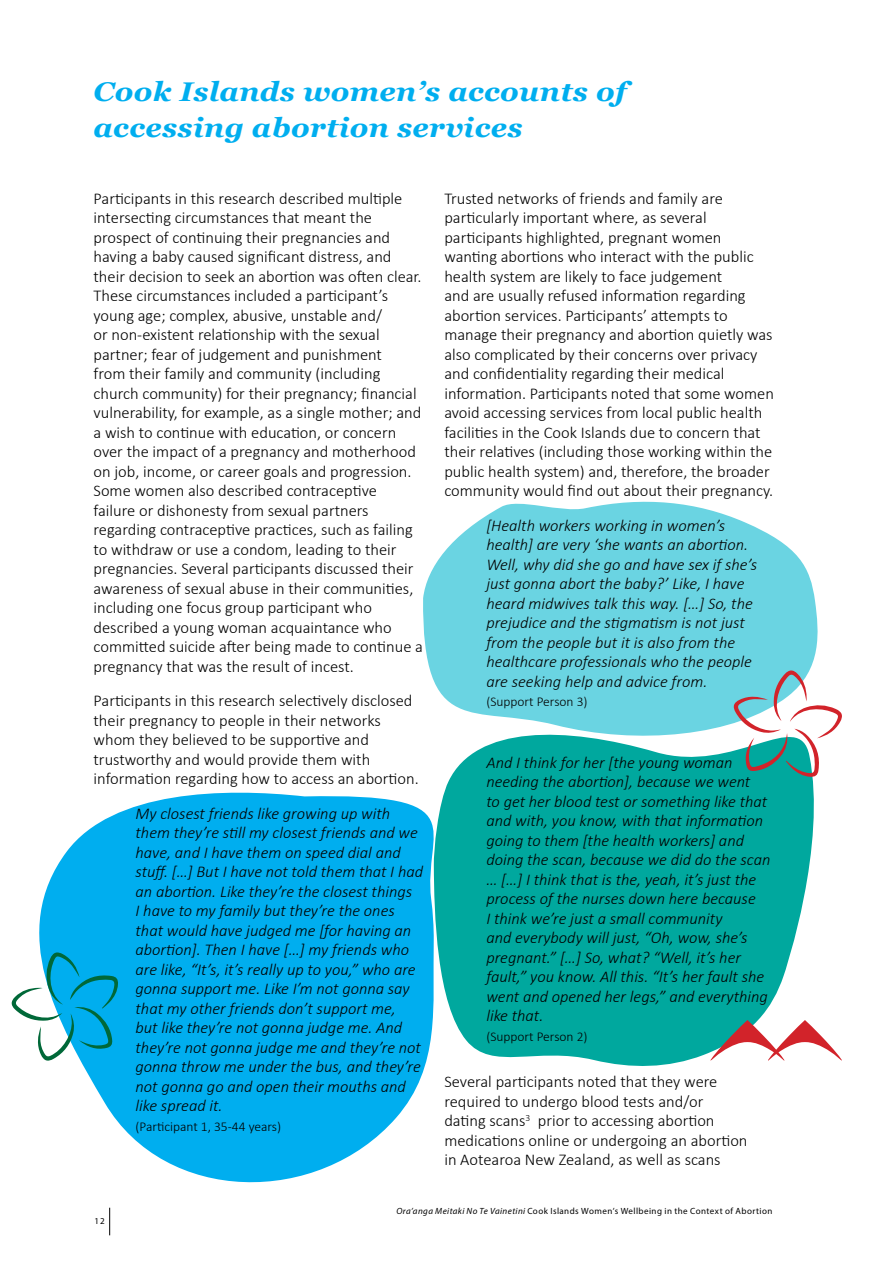
<style>
.page{position:relative;width:893px;height:1263px;background:#fff}
.page>*{position:absolute;margin:0;border:0;box-sizing:border-box;transform-origin:0 0}
.t1{font:italic 700 27px/36px "Georgia";letter-spacing:.01em;color:#00aeef;scale:1.09 1}
.t2{font:300 16.5px/19.5px "Calibri";color:#000}
.t3{font:italic 300 16.5px/19.5px "Calibri";color:#000}
.t4{font:300 13.5px "Calibri";color:#000}
.t5{font:9px "Myriad Pro";letter-spacing:.05em;color:#000}
.s1{font-style:italic}
</style>
<div class="page">
<svg style="left:109px;top:1208px;width:1px;height:27px"></svg>
<svg style="left:39px;top:792px;width:395px;height:391px;fill:#00aeef"></svg>
<svg style="left:423px;top:501px;width:395px;height:204px;fill:#6ad4e2"></svg>
<svg style="left:434px;top:705px;width:380px;height:361px;fill:#00a89e"></svg>
<svg style="left:732px;top:669px;width:110px;height:108px"></svg>
<svg style="left:710px;top:1020px;width:132px;height:41px"></svg>
<svg style="left:11px;top:951px;width:107px;height:111px"></svg>
<h1 class="t1" style="left:94px;top:73px;width:490px">Cook Islands women’s accounts of accessing abortion services</h1>
<p class="t2" style="left:94px;top:188px;width:331px">Participants in this research described multiple intersecting circumstances that meant the prospect of continuing their pregnancies and having a baby caused significant distress, and their decision to seek an abortion was often clear.<br>These circumstances included a participant’s young age; complex, abusive, unstable and/<br>or non-existent relationship with the sexual partner; fear of judgement and punishment<br>from their family and community (including church community) for their pregnancy; financial vulnerability, for example, as a single mother; and a wish to continue with education, or concern over the impact of a pregnancy and motherhood on job, income, or career goals and progression.<br>Some women also described contraceptive<br>failure or dishonesty from sexual partners regarding contraceptive practices, such as failing to withdraw or use a condom, leading to their pregnancies. Several participants discussed their awareness of sexual abuse in their communities, including one focus group participant who described a young woman acquaintance who committed suicide after being made to continue a pregnancy that was the result of incest.</p>
<p class="t2" style="left:94px;top:691px;width:327px">Participants in this research selectively disclosed their pregnancy to people in their networks whom they believed to be supportive and trustworthy and would provide them with information regarding how to access an abortion.</p>
<p class="t3" style="left:136px;top:803px;width:289px">My closest friends like growing up with them they’re still my closest friends and we have, and I have them on speed dial and stuff. […] But I have not told them that I had an abortion. Like they’re the closest things<br>I have to my family but they’re the ones that would have judged me [for having an abortion]. Then I have […] my friends who are like, “It’s, it’s really up to you,” who are gonna support me. Like I’m not gonna say that my other friends don’t support me,<br>but like they’re not gonna judge me. And they’re not gonna judge me and they’re not gonna throw me under the bus, and they’re not gonna go and open their mouths and like spread it.</p>
<p class="t4" style="left:136px;top:1118px;width:147px">(Participant 1, 35-44 years)</p>
<p class="t2" style="left:444px;top:188px;width:331px">Trusted networks of friends and family are particularly important where, as several participants highlighted, pregnant women wanting abortions who interact with the public health system are likely to face judgement<br>and are usually refused information regarding abortion services. Participants’ attempts to manage their pregnancy and abortion quietly was also complicated by their concerns over privacy and confidentiality regarding their medical information. Participants noted that some women avoid accessing services from local public health facilities in the Cook Islands due to concern that their relatives (including those working within the public health system) and, therefore, the broader community would find out about their pregnancy.</p>
<p class="t3" style="left:486px;top:515px;width:272px">[Health workers working in women’s health] are very ‘she wants an abortion.<br>Well, why did she go and have sex if she’s just gonna abort the baby?’ Like, I have heard midwives talk this way. […] So, the prejudice and the stigmatism is not just from the people but it is also from the healthcare professionals who the people are seeking help and advice from.</p>
<p class="t4" style="left:486px;top:693px;width:103px">(Support Person 3)</p>
<p class="t3" style="left:486px;top:752px;width:286px">And I think for her [the young woman needing the abortion], because we went<br>to get her blood test or something like that and with, you know, with that information going to them [the health workers] and doing the scan, because we did do the scan … […] I think that is the, yeah, it’s just the process of the nurses down here because<br>I think we’re just a small community<br>and everybody will just, “Oh, wow, she’s pregnant.” […] So, what? “Well, it’s her fault,” you know. All this. “It’s her fault she went and opened her legs,” and everything like that.</p>
<p class="t4" style="left:486px;top:1028px;width:103px">(Support Person 2)</p>
<p class="t2" style="left:444px;top:1072px;width:305px">Several participants noted that they were required to undergo blood tests and/or dating scans<sup>3</sup> prior to accessing abortion medications online or undergoing an abortion in Aotearoa New Zealand, as well as scans</p>
<p class="t5" style="left:95px;top:1215px;width:12px">12</p>
<p class="t5" style="left:396px;top:1206px;width:378px"><span class="s1">Ora’anga Meitaki No Te Vainetini</span> Cook Islands Women’s Wellbeing in the Context of Abortion</p>
</div>
